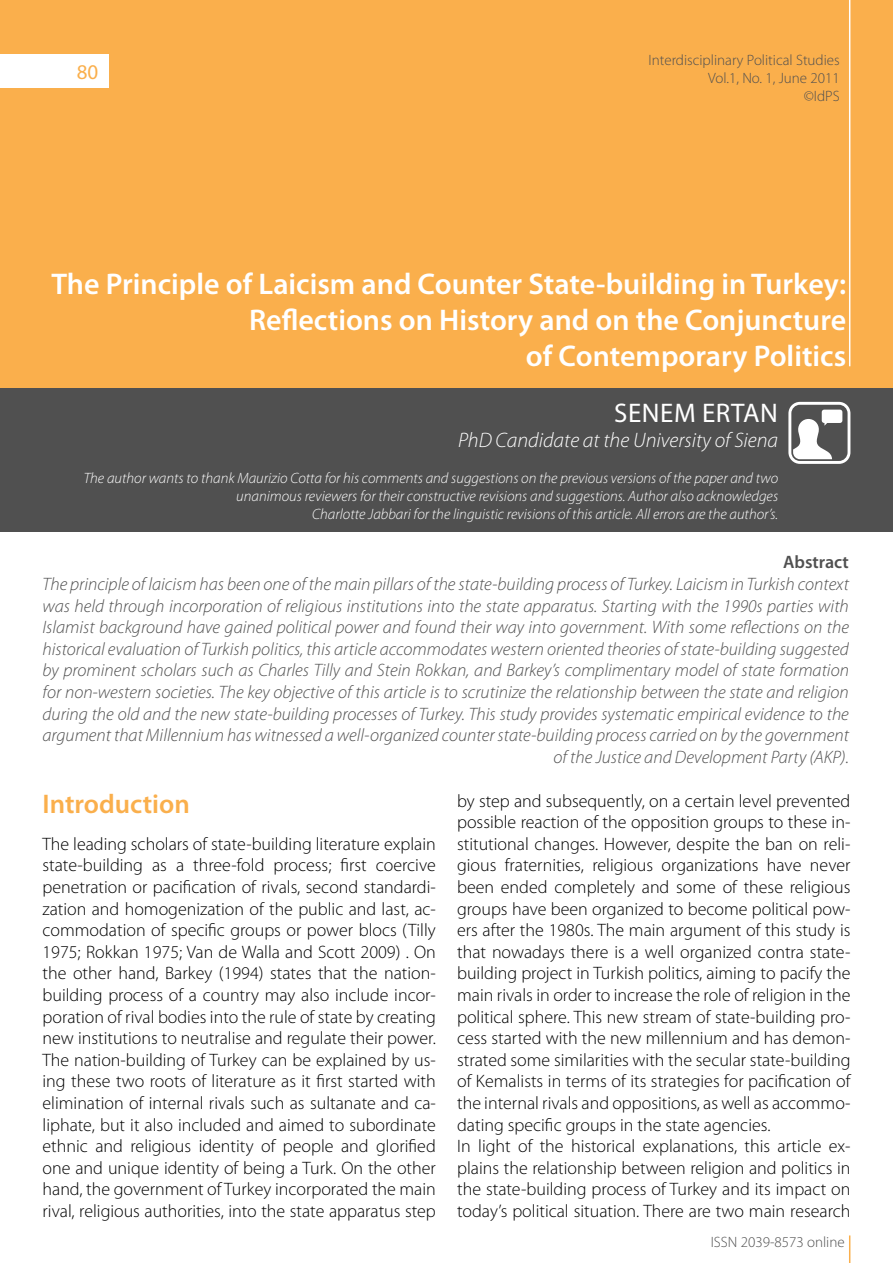
<style>
.page{position:relative;width:893px;height:1263px;background:#fff}
.page>*{position:absolute;margin:0;border:0;box-sizing:border-box;transform-origin:0 0}
.t1{font:600 30px/36px "Myriad Pro";color:#fff;text-align:right}
.t2{font:600 27px "Myriad Pro";color:#faaf4c}
.t3{font:27px "Myriad Pro";color:#fff}
.t4{font:italic 300 21px "Myriad Pro";color:#fff}
.t5{font:21px "Myriad Pro";color:#faaf4c}
.t6{font:300 18px/21.6px "Myriad Pro";color:#000;text-align:justify}
.t7{font:italic 300 18px/21.6px "Myriad Pro";color:#505050;text-align:right}
.t8{font:600 18px "Myriad Pro";color:#505050}
.t9{font:italic 300 15px/18px "Myriad Pro";color:#fff;text-align:right}
.t10{font:300 15px/18px "Myriad Pro";color:#505050;text-align:right}
</style>
<div class="page">
<div style="left:0;top:0;width:893px;height:388px;background:#faaf4c"></div>
<hr style="left:849px;top:0;width:1px;height:366px;background:#fff">
<div style="left:0;top:54px;width:109px;height:34px;background:#fff"></div>
<svg style="left:849px;top:1235px;width:1px;height:28px"></svg>
<div style="left:0;top:388px;width:893px;height:144px;background:#505050"></div>
<svg style="left:788px;top:402px;width:62px;height:62px"></svg>
<p class="t5" style="left:77px;top:59px;width:23px">80</p>
<p class="t10" style="left:648px;top:52px;width:193px">Interdisciplinary Political Studies<br>Vol.1, No. 1, June 2011<br>©IdPS</p>
<h1 class="t1" style="left:52px;top:265px;width:796px">The Principle of Laicism and Counter State-building in Turkey:<br>Reflections on History and on the Conjuncture<br>of Contemporary Politics</h1>
<h2 class="t3" style="left:614px;top:396px;width:31px">SENEM</h2>
<h2 class="t3" style="left:702px;top:396px;width:30px">ERTAN</h2>
<p class="t4" style="left:458px;top:429px;width:322px">PhD Candidate at the University of Siena</p>
<p class="t9" style="left:84px;top:469px;width:696px">The author wants to thank Maurizio Cotta for his comments and suggestions on the previous versions of the paper and two unanimous reviewers for their constructive revisions and suggestions. Author also acknowledges<br>Charlotte Jabbari for the linguistic revisions of this article. All errors are the author’s.</p>
<p class="t8" style="left:783px;top:551px;width:67px">Abstract</p>
<p class="t7" style="left:43px;top:574px;width:808px">The principle of laicism has been one of the main pillars of the state-building process of Turkey. Laicism in Turkish context was held through incorporation of religious institutions into the state apparatus. Starting with the 1990s parties with Islamist background have gained political power and found their way into government. With some reflections on the historical evaluation of Turkish politics, this article accommodates western oriented theories of state-building suggested by prominent scholars such as Charles Tilly and Stein Rokkan, and Barkey’s complimentary model of state formation for non-western societies. The key objective of this article is to scrutinize the relationship between the state and religion during the old and the new state-building processes of Turkey. This study provides systematic empirical evidence to the argument that Millennium has witnessed a well-organized counter state-building process carried on by the government of the Justice and Development Party (AKP).</p>
<h2 class="t2" style="left:43px;top:787px;width:149px">Introduction</h2>
<p class="t6" style="left:43px;top:833px;width:395px">The leading scholars of state-building literature explain state-building as a three-fold process; first coercive penetration or pacification of rivals, second standardi&shy;zation and homogenization of the public and last, ac&shy;commodation of specific groups or power blocs (Tilly 1975; Rokkan 1975; Van de Walla and Scott 2009) . On the other hand, Barkey (1994) states that the nation&shy;building process of a country may also include incor&shy;poration of rival bodies into the rule of state by creating new institutions to neutralise and regulate their power.<br>The nation-building of Turkey can be explained by us&shy;ing these two roots of literature as it first started with elimination of internal rivals such as sultanate and ca&shy;liphate, but it also included and aimed to subordinate ethnic and religious identity of people and glorified one and unique identity of being a Turk. On the other hand, the government of Turkey incorporated the main rival, religious authorities, into the state apparatus step</p>
<p class="t6" style="left:457px;top:790px;width:395px;text-align:left">by step and subsequently, on a certain level prevented possible reaction of the opposition groups to these in&shy;stitutional changes. However, despite the ban on reli&shy;gious fraternities, religious organizations have never been ended completely and some of these religious groups have been organized to become political pow&shy;ers after the 1980s. The main argument of this study is that nowadays there is a well organized contra state&shy;building project in Turkish politics, aiming to pacify the main rivals in order to increase the role of religion in the political sphere. This new stream of state-building pro&shy;cess started with the new millennium and has demon&shy;strated some similarities with the secular state-building of Kemalists in terms of its strategies for pacification of the internal rivals and oppositions, as well as accommo&shy;dating specific groups in the state agencies.<br>In light of the historical explanations, this article ex&shy;plains the relationship between religion and politics in the state-building process of Turkey and its impact on today’s political situation. There are two main research</p>
<p class="t10" style="left:711px;top:1233px;width:135px">ISSN 2039-8573 online</p>
</div>
